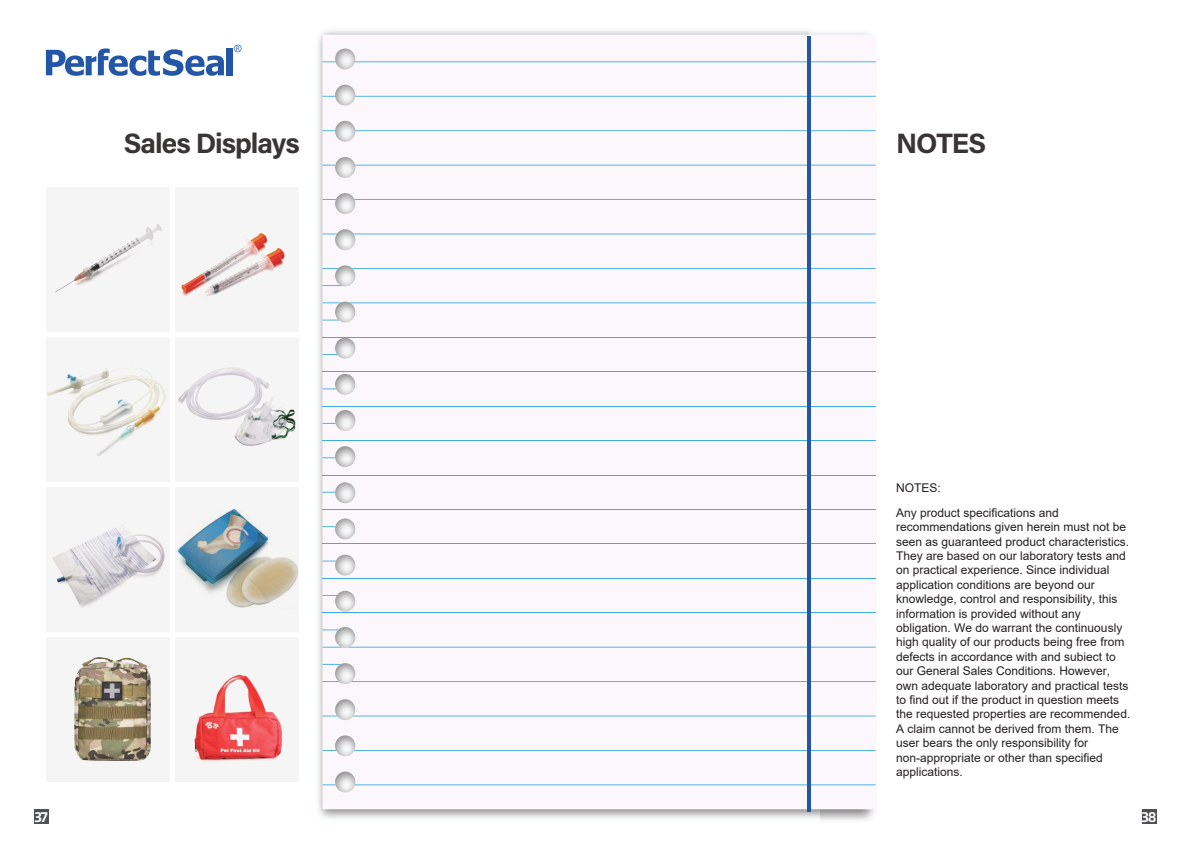
<style>
.page{position:relative;width:1191px;height:842px;background:#fff}
.page>*{position:absolute;margin:0;border:0;box-sizing:border-box;transform-origin:0 0}
.t1{font:700 28px "Acumin Pro";letter-spacing:-.035em;color:#393535}
.t2{font:14px "Alibaba Pu Hui Ti B";color:#fff}
.t3{font:12px/14.4px "Arial";color:#241f1f}
</style>
<div class="page">
<div style="left:1142px;top:810px;width:14px;height:14px;background:#4e5053"></div>
<div style="left:34px;top:810px;width:14px;height:14px;background:#4e5053"></div>
<img style="left:318px;top:30px;width:491px;height:789px">
<img style="left:809px;top:32px;width:67px;height:789px">
<svg style="left:322px;top:35px;width:553px;height:774px"></svg>
<svg style="left:355px;top:784px;width:520px;height:1px"></svg>
<svg style="left:322px;top:784px;width:14px;height:1px"></svg>
<svg style="left:322px;top:750px;width:14px;height:1px"></svg>
<svg style="left:354px;top:750px;width:521px;height:1px"></svg>
<svg style="left:322px;top:715px;width:15px;height:1px"></svg>
<svg style="left:353px;top:715px;width:522px;height:1px"></svg>
<svg style="left:322px;top:681px;width:17px;height:1px"></svg>
<svg style="left:351px;top:681px;width:524px;height:1px"></svg>
<svg style="left:322px;top:664px;width:19px;height:1px"></svg>
<svg style="left:322px;top:647px;width:553px;height:1px"></svg>
<svg style="left:322px;top:629px;width:16px;height:1px"></svg>
<hr style="left:322px;top:612px;width:553px;height:1px;background:#3fabde">
<svg style="left:322px;top:595px;width:15px;height:1px"></svg>
<hr style="left:322px;top:578px;width:553px;height:1px;background:#3fabde">
<svg style="left:322px;top:561px;width:14px;height:1px"></svg>
<hr style="left:322px;top:543px;width:553px;height:1px;background:#3fabde">
<svg style="left:322px;top:526px;width:13px;height:1px"></svg>
<hr style="left:322px;top:509px;width:553px;height:1px;background:#3fabde">
<svg style="left:322px;top:492px;width:13px;height:1px"></svg>
<hr style="left:322px;top:475px;width:553px;height:1px;background:#3fabde">
<svg style="left:322px;top:457px;width:13px;height:1px"></svg>
<hr style="left:322px;top:440px;width:553px;height:1px;background:#3fabde">
<svg style="left:322px;top:423px;width:14px;height:1px"></svg>
<hr style="left:322px;top:406px;width:553px;height:1px;background:#3fabde">
<svg style="left:322px;top:388px;width:14px;height:1px"></svg>
<hr style="left:322px;top:371px;width:553px;height:1px;background:#3fabde">
<svg style="left:322px;top:354px;width:15px;height:1px"></svg>
<hr style="left:322px;top:337px;width:553px;height:1px;background:#3fabde">
<svg style="left:322px;top:320px;width:17px;height:1px"></svg>
<svg style="left:322px;top:302px;width:19px;height:1px"></svg>
<svg style="left:349px;top:302px;width:526px;height:1px"></svg>
<svg style="left:322px;top:285px;width:21px;height:1px"></svg>
<svg style="left:322px;top:268px;width:16px;height:1px"></svg>
<svg style="left:352px;top:268px;width:523px;height:1px"></svg>
<svg style="left:322px;top:234px;width:15px;height:1px"></svg>
<svg style="left:353px;top:234px;width:522px;height:1px"></svg>
<svg style="left:322px;top:199px;width:14px;height:1px"></svg>
<svg style="left:354px;top:199px;width:521px;height:1px"></svg>
<svg style="left:322px;top:165px;width:13px;height:1px"></svg>
<svg style="left:355px;top:165px;width:520px;height:1px"></svg>
<svg style="left:355px;top:130px;width:520px;height:1px"></svg>
<svg style="left:322px;top:130px;width:13px;height:1px"></svg>
<svg style="left:355px;top:96px;width:520px;height:1px"></svg>
<svg style="left:322px;top:96px;width:13px;height:1px"></svg>
<svg style="left:322px;top:61px;width:14px;height:1px"></svg>
<svg style="left:355px;top:61px;width:520px;height:1px"></svg>
<hr style="left:807px;top:37px;width:4px;height:774px;background:#2356a6">
<div style="left:175px;top:487px;width:124px;height:144px;background:#f6f5f5"></div>
<img style="left:177px;top:509px;width:121px;height:99px">
<div style="left:46px;top:187px;width:124px;height:145px;background:#f6f5f5"></div>
<img style="left:55px;top:224px;width:107px;height:69px">
<div style="left:175px;top:187px;width:124px;height:145px;background:#f6f5f5"></div>
<img style="left:181px;top:233px;width:104px;height:64px">
<div style="left:46px;top:337px;width:124px;height:144px;background:#f6f5f5"></div>
<img style="left:47px;top:368px;width:119px;height:89px">
<div style="left:175px;top:337px;width:124px;height:144px;background:#f6f5f5"></div>
<img style="left:178px;top:367px;width:118px;height:79px">
<div style="left:46px;top:487px;width:124px;height:144px;background:#f6f5f5"></div>
<img style="left:52px;top:528px;width:113px;height:80px">
<div style="left:46px;top:637px;width:124px;height:144px;background:#f6f5f5"></div>
<img style="left:74px;top:657px;width:76px;height:103px">
<div style="left:175px;top:637px;width:124px;height:144px;background:#f6f5f5"></div>
<img style="left:194px;top:674px;width:88px;height:88px">
<div style="left:226px;top:49px;width:6px;height:26px;background:#2356a6"></div>
<svg style="left:46px;top:48px;width:178px;height:28px"></svg>
<svg style="left:234px;top:45px;width:7px;height:7px"></svg>
<h1 class="t1" style="left:124px;top:124px;width:178px">Sales Displays</h1>
<h1 class="t1" style="left:896px;top:124px;width:92px">NOTES</h1>
<p class="t3" style="left:896px;top:480px;width:46px">NOTES:</p>
<p class="t3" style="left:896px;top:505px;width:236px">Any product specifications and recommendations given herein must not be seen as guaranteed product characteristics.<br>They are based on our laboratory tests and on practical experience. Since individual application conditions are beyond our knowledge, control and responsibility, this information is provided without any obligation. We do warrant the continuously high quality of our products being free from defects in accordance with and subiect to our General Sales Conditions. However, own adequate laboratory and practical tests to find out if the product in question meets the requested properties are recommended.<br>A claim cannot be derived from them. The user bears the only responsibility for non-appropriate or other than specified applications.</p>
<p class="t2" style="left:34px;top:806px;width:16px">37</p>
<p class="t2" style="left:1141px;top:806px;width:17px">38</p>
</div>
